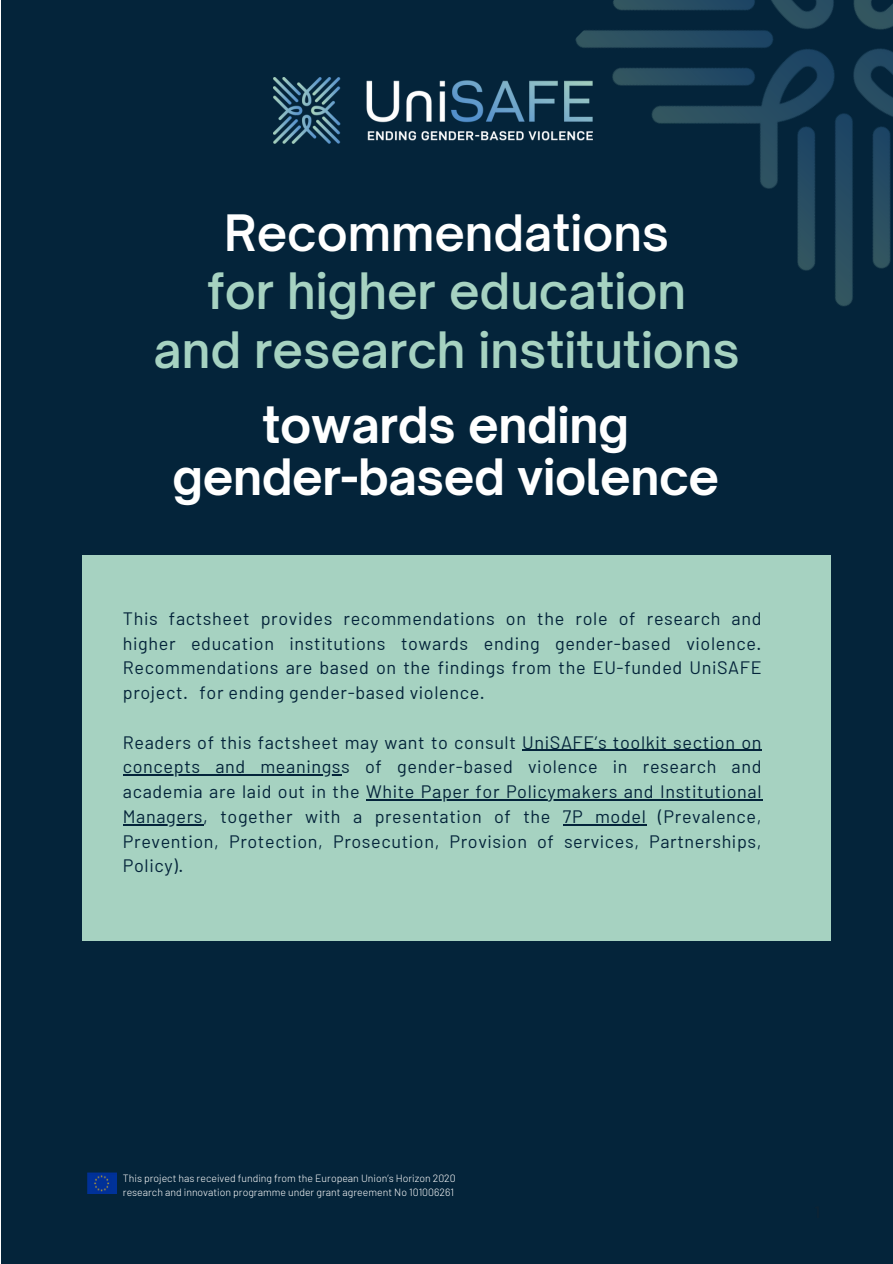
<style>
.page{position:relative;width:893px;height:1264px;background:#fff}
.page>*{position:absolute;margin:0;border:0;box-sizing:border-box;transform-origin:0 0}
.t1{font:600 48px "Open Sauce One";color:#a6d2c1}
.t2{font:700 48px "Open Sauce One";letter-spacing:-.01em;color:#fff}
.t3{font:600 48px "Open Sauce One";color:#fff}
.t4{font:18px/24.8px "Barlow";letter-spacing:.035em;color:#04243a;text-align:justify}
.t5{font:300 10.5px "Barlow";color:#fff}
</style>
<div class="page">
<div style="left:1px;top:0;width:891px;height:1263px;background:#04243a"></div>
<div style="left:82px;top:556px;width:748px;height:384px;background:#a6d2c1"></div>
<img style="left:575px;top:0;width:317px;height:306px">
<hr style="left:522px;top:749px;width:240px;height:1px;background:#04243a">
<hr style="left:123px;top:774px;width:218px;height:1px;background:#04243a">
<hr style="left:366px;top:799px;width:396px;height:1px;background:#04243a">
<hr style="left:123px;top:824px;width:80px;height:1px;background:#04243a">
<hr style="left:563px;top:824px;width:83px;height:1px;background:#04243a">
<img style="left:87px;top:1172px;width:29px;height:21px">
<img style="left:274px;top:77px;width:318px;height:67px">
<p class="t3" style="left:224px;top:202px;width:446px">Recommendations</p>
<p class="t1" style="left:207px;top:261px;width:480px">for higher education</p>
<p class="t1" style="left:154px;top:319px;width:587px">and research institutions</p>
<p class="t2" style="left:262px;top:394px;width:368px">towards ending</p>
<p class="t2" style="left:172px;top:447px;width:548px">gender-based violence</p>
<p class="t4" style="left:123px;top:605px;width:640px">This factsheet provides recommendations on the role of research and higher education institutions towards ending gender-based violence.<br>Recommendations are based on the findings from the EU-funded UniSAFE project. for ending gender-based violence.</p>
<p class="t4" style="left:123px;top:729px;width:640px">Readers of this factsheet may want to consult UniSAFE’s toolkit section on concepts and meaningss of gender-based violence in research and academia are laid out in the White Paper for Policymakers and Institutional Managers, together with a presentation of the 7P model (Prevalence, Prevention, Protection, Prosecution, Provision of services, Partnerships, Policy).</p>
<p class="t5" style="left:123px;top:1171px;width:334px">This project has received funding from the European Union’s Horizon 2020</p>
<p class="t5" style="left:123px;top:1185px;width:332px">research and innovation programme under grant agreement No 101006261</p>
</div>
